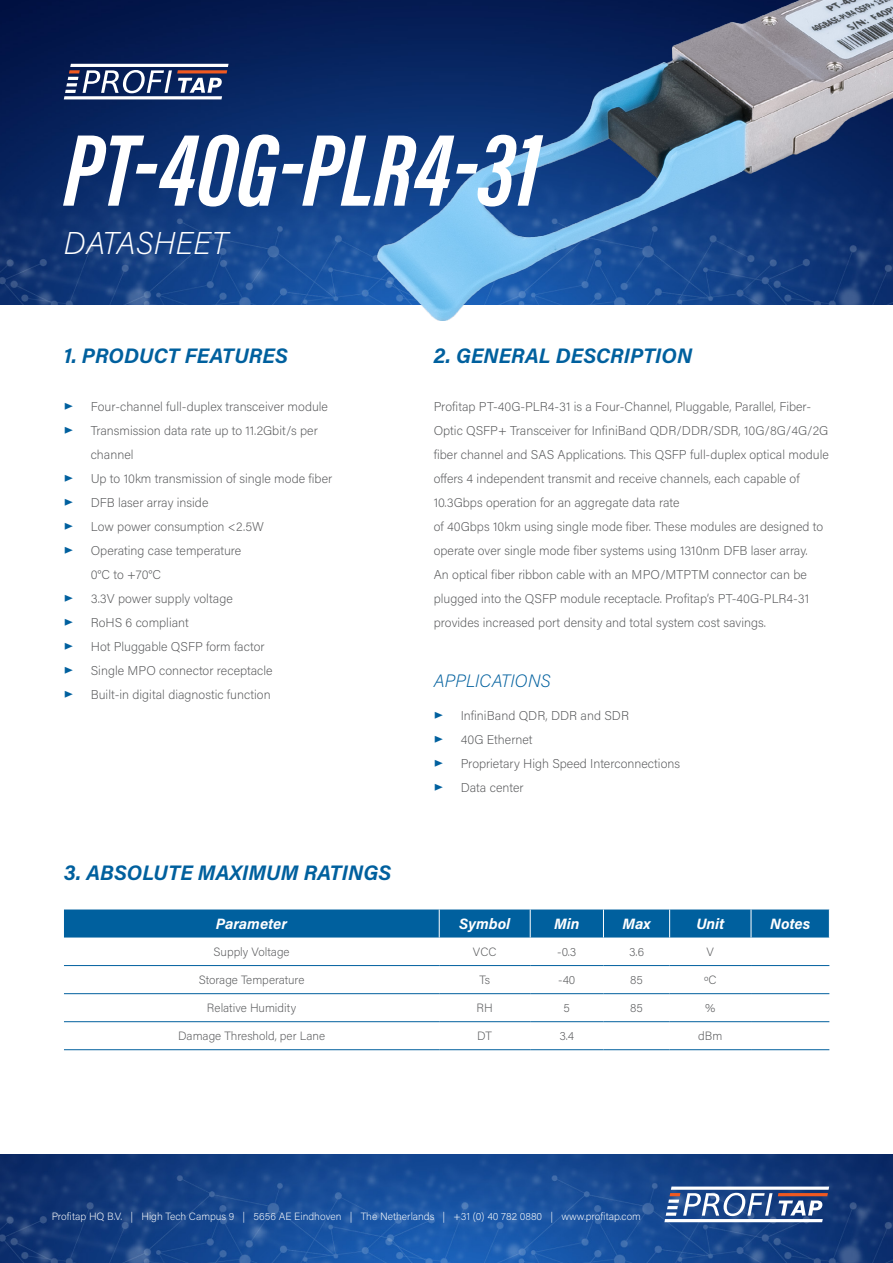
<style>
.page{position:relative;width:893px;height:1263px;background:#fff}
.page>*{position:absolute;margin:0;border:0;box-sizing:border-box;transform-origin:0 0}
.t1{font:italic 700 105px "Acumin Pro Extra Cond";color:#fff}
.t2{font:italic 200 31.5px "Acumin Pro";letter-spacing:.01em;color:#fff}
.t3{font:italic 700 21px "Acumin Pro";letter-spacing:.005em;color:#00609e}
.t4{font:italic 200 17.85px "Acumin Pro";letter-spacing:.01em;color:#00609e}
.t5{font:italic 700 15px "Acumin Pro";color:#fff}
.t6{font:200 12.75px/24px "Acumin Pro";color:#58595b}
.t7{font:200 12px "Acumin Pro";color:#58595b}
.t8{font:200 10.5px "Acumin Pro";color:#fff}
.s1{font-family:"Acumin Pro Extra Cond";font-weight:500;font-style:italic;font-size:18px;color:#00609e}
</style>
<div class="page">
<img style="left:0;top:0;width:376px;height:304px">
<img style="left:376px;top:0;width:517px;height:321px">
<svg style="left:64px;top:64px;width:165px;height:35px"></svg>
<img style="left:0;top:1154px;width:893px;height:109px">
<svg style="left:664px;top:1186px;width:165px;height:36px"></svg>
<div style="left:64px;top:909px;width:766px;height:28px;background:#00609e"></div>
<hr style="left:64px;top:965px;width:375px;height:1px;background:#00609e">
<hr style="left:439px;top:965px;width:91px;height:1px;background:#00609e">
<hr style="left:530px;top:965px;width:73px;height:1px;background:#00609e">
<hr style="left:603px;top:965px;width:67px;height:1px;background:#00609e">
<hr style="left:670px;top:965px;width:81px;height:1px;background:#00609e">
<hr style="left:751px;top:965px;width:78px;height:1px;background:#00609e">
<hr style="left:64px;top:993px;width:375px;height:1px;background:#00609e">
<hr style="left:439px;top:993px;width:91px;height:1px;background:#00609e">
<hr style="left:530px;top:993px;width:73px;height:1px;background:#00609e">
<hr style="left:603px;top:993px;width:67px;height:1px;background:#00609e">
<hr style="left:670px;top:993px;width:81px;height:1px;background:#00609e">
<hr style="left:751px;top:993px;width:78px;height:1px;background:#00609e">
<hr style="left:64px;top:1021px;width:375px;height:1px;background:#00609e">
<hr style="left:439px;top:1021px;width:91px;height:1px;background:#00609e">
<hr style="left:530px;top:1021px;width:73px;height:1px;background:#00609e">
<hr style="left:603px;top:1021px;width:67px;height:1px;background:#00609e">
<hr style="left:670px;top:1021px;width:81px;height:1px;background:#00609e">
<hr style="left:751px;top:1021px;width:78px;height:1px;background:#00609e">
<hr style="left:64px;top:1049px;width:375px;height:1px;background:#00609e">
<hr style="left:439px;top:1049px;width:91px;height:1px;background:#00609e">
<hr style="left:530px;top:1049px;width:73px;height:1px;background:#00609e">
<hr style="left:603px;top:1049px;width:67px;height:1px;background:#00609e">
<hr style="left:670px;top:1049px;width:81px;height:1px;background:#00609e">
<hr style="left:751px;top:1049px;width:78px;height:1px;background:#00609e">
<h1 class="t1" style="left:64px;top:106px;width:477px">PT-40G-PLR4-31</h1>
<h2 class="t2" style="left:64px;top:221px;width:166px">DATASHEET</h2>
<h3 class="t3" style="left:64px;top:341px;width:226px">1. PRODUCT FEATURES</h3>
<p class="t6" style="left:64px;top:394px;width:266px"><span class="s1">▶</span> Four-channel full-duplex transceiver module</p>
<p class="t6" style="left:64px;top:418px;width:256px"><span class="s1">▶</span> Transmission data rate up to 11.2Gbit/s per</p>
<p class="t6" style="left:91px;top:442px;width:44px">channel</p>
<p class="t6" style="left:64px;top:466px;width:270px"><span class="s1">▶</span> Up to 10km transmission of single mode fiber</p>
<p class="t6" style="left:64px;top:490px;width:146px"><span class="s1">▶</span> DFB laser array inside</p>
<p class="t6" style="left:64px;top:514px;width:202px"><span class="s1">▶</span> Low power consumption &lt;2.5W</p>
<p class="t6" style="left:64px;top:538px;width:179px"><span class="s1">▶</span> Operating case temperature</p>
<p class="t6" style="left:91px;top:562px;width:72px">0°C to +70°C</p>
<p class="t6" style="left:64px;top:586px;width:170px"><span class="s1">▶</span> 3.3V power supply voltage</p>
<p class="t6" style="left:64px;top:610px;width:127px"><span class="s1">▶</span> RoHS 6 compliant</p>
<p class="t6" style="left:64px;top:634px;width:202px"><span class="s1">▶</span> Hot Pluggable QSFP form factor</p>
<p class="t6" style="left:64px;top:658px;width:210px"><span class="s1">▶</span> Single MPO connector receptacle</p>
<p class="t6" style="left:64px;top:682px;width:208px"><span class="s1">▶</span> Built-in digital diagnostic function</p>
<h3 class="t3" style="left:434px;top:341px;width:260px">2. GENERAL DESCRIPTION</h3>
<p class="t6" style="left:434px;top:394px;width:397px">Profitap PT-40G-PLR4-31 is a Four-Channel, Pluggable, Parallel, Fiber-Optic QSFP+ Transceiver for InfiniBand QDR/DDR/SDR, 10G/8G/4G/2G fiber channel and SAS Applications. This QSFP full-duplex optical module offers 4 independent transmit and receive channels, each capable of 10.3Gbps operation for an aggregate data rate<br>of 40Gbps 10km using single mode fiber. These modules are designed to operate over single mode fiber systems using 1310nm DFB laser array.<br>An optical fiber ribbon cable with an MPO/MTPTM connector can be plugged into the QSFP module receptacle. Profitap’s PT-40G-PLR4-31 provides increased port density and total system cost savings.</p>
<h3 class="t4" style="left:434px;top:669px;width:118px">APPLICATIONS</h3>
<p class="t6" style="left:434px;top:703px;width:248px"><span class="s1">▶</span> InfiniBand QDR, DDR and SDR<br><span class="s1">▶</span> 40G Ethernet<br><span class="s1">▶</span> Proprietary High Speed Interconnections <span class="s1">▶</span> Data center</p>
<h3 class="t3" style="left:64px;top:857px;width:329px">3. ABSOLUTE MAXIMUM RATINGS</h3>
<p class="t5" style="left:216px;top:913px;width:73px">Parameter</p>
<p class="t5" style="left:459px;top:913px;width:52px">Symbol</p>
<p class="t5" style="left:554px;top:913px;width:27px">Min</p>
<p class="t5" style="left:622px;top:913px;width:30px">Max</p>
<p class="t5" style="left:696px;top:913px;width:30px">Unit</p>
<p class="t5" style="left:770px;top:913px;width:42px">Notes</p>
<p class="t7" style="left:214px;top:943px;width:78px">Supply Voltage</p>
<p class="t7" style="left:473px;top:943px;width:25px">VCC</p>
<p class="t7" style="left:557px;top:943px;width:21px">-0.3</p>
<p class="t7" style="left:629px;top:943px;width:16px">3.6</p>
<p class="t7" style="left:707px;top:943px;width:9px">V</p>
<p class="t7" style="left:199px;top:971px;width:107px">Storage Temperature</p>
<p class="t7" style="left:479px;top:971px;width:12px">Ts</p>
<p class="t7" style="left:558px;top:971px;width:19px">-40</p>
<p class="t7" style="left:630px;top:971px;width:14px">85</p>
<p class="t7" style="left:704px;top:971px;width:14px">ºC</p>
<p class="t7" style="left:207px;top:1000px;width:91px">Relative Humidity</p>
<p class="t7" style="left:477px;top:1000px;width:18px">RH</p>
<p class="t7" style="left:564px;top:1000px;width:8px">5</p>
<p class="t7" style="left:630px;top:1000px;width:14px">85</p>
<p class="t7" style="left:705px;top:1000px;width:12px">%</p>
<p class="t7" style="left:178px;top:1028px;width:148px">Damage Threshold, per Lane</p>
<p class="t7" style="left:477px;top:1028px;width:16px">DT</p>
<p class="t7" style="left:559px;top:1028px;width:16px">3.4</p>
<p class="t7" style="left:698px;top:1028px;width:26px">dBm</p>
<p class="t8" style="left:52px;top:1209px;width:591px">Profitap HQ B.V. | High Tech Campus 9 | 5656 AE Eindhoven | The Netherlands | +31 (0) 40 782 0880 | www.profitap.com</p>
</div>
